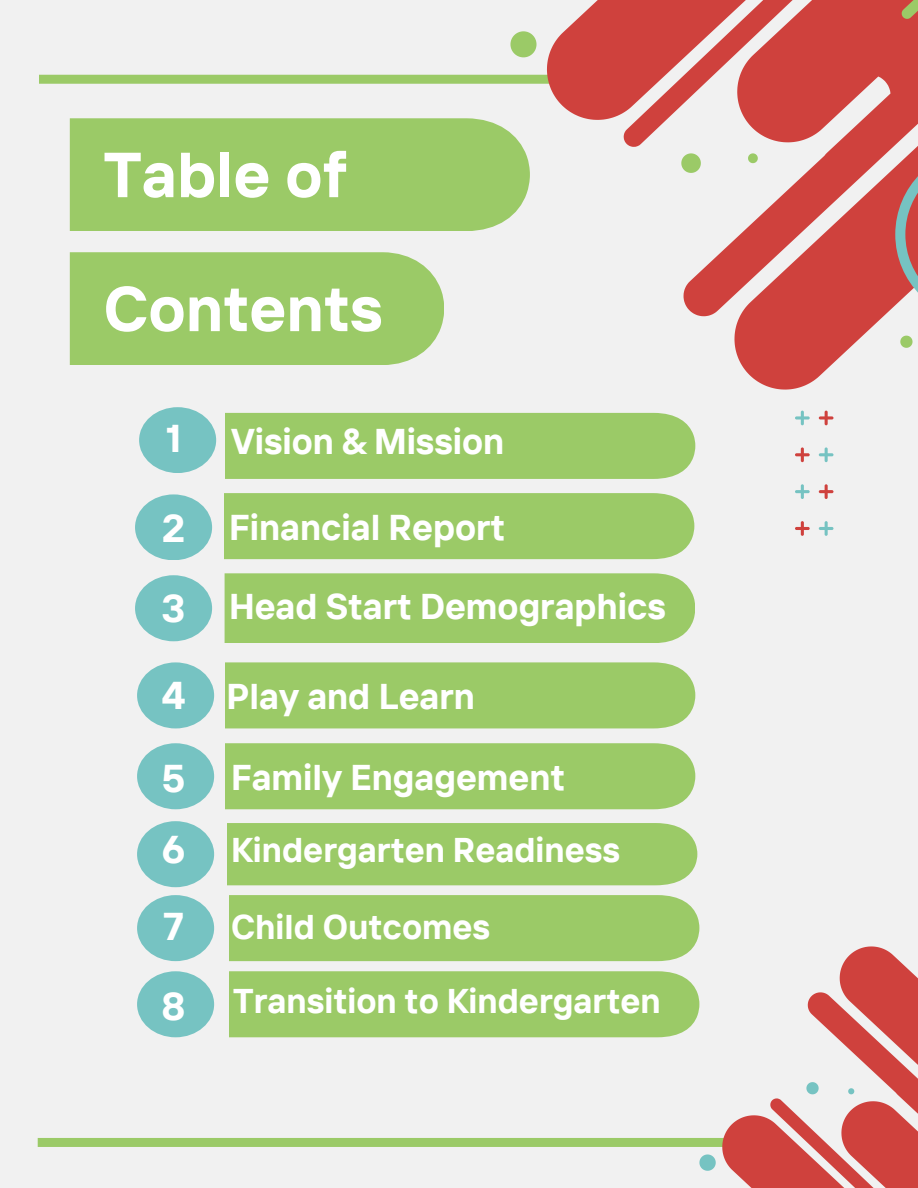
<style>
.page{position:relative;width:918px;height:1188px;background:#f1f1f1}
.page>*{position:absolute;margin:0;border:0;box-sizing:border-box;transform-origin:0 0}
.t1{font:700 63.45px "TT Interphases";color:#fff}
.t2{font:700 38.7px "TT Interphases";color:#fff}
.t3{font:700 35.85px "TT Interphases";color:#fff}
.t4{font:700 35.7px "TT Interphases";color:#fff}
.t5{font:700 34.2px "TT Interphases";color:#fff}
</style>
<div class="page">
<div style="left:70px;top:118px;width:460px;height:113px;background:#9bca67"></div>
<div style="left:39px;top:75px;width:557px;height:9px;background:#9bca67"></div>
<svg style="left:547px;top:0;width:371px;height:316px"></svg>
<svg style="left:865px;top:0;width:53px;height:19px"></svg>
<svg style="left:734px;top:87px;width:184px;height:303px;fill:#cf413d"></svg>
<svg style="left:895px;top:148px;width:23px;height:172px"></svg>
<svg style="left:510px;top:31px;width:27px;height:26px"></svg>
<svg style="left:900px;top:336px;width:13px;height:12px"></svg>
<svg style="left:681px;top:153px;width:20px;height:20px"></svg>
<svg style="left:748px;top:153px;width:10px;height:10px"></svg>
<div style="left:225px;top:413px;width:470px;height:66px;background:#9bca67"></div>
<div style="left:70px;top:252px;width:374px;height:113px;background:#9bca67"></div>
<div style="left:139px;top:407px;width:77px;height:66px;background:#76c3c2;border-radius:50%"></div>
<div style="left:224px;top:493px;width:470px;height:66px;background:#9bca67"></div>
<div style="left:135px;top:494px;width:77px;height:66px;background:#76c3c2;border-radius:50%"></div>
<div style="left:225px;top:573px;width:470px;height:70px;background:#9bca67"></div>
<div style="left:135px;top:575px;width:77px;height:66px;background:#76c3c2;border-radius:50%"></div>
<div style="left:225px;top:743px;width:470px;height:66px;background:#9bca67"></div>
<div style="left:137px;top:743px;width:77px;height:66px;background:#76c3c2;border-radius:50%"></div>
<div style="left:229px;top:895px;width:470px;height:66px;background:#9bca67"></div>
<div style="left:137px;top:895px;width:77px;height:66px;background:#76c3c2;border-radius:50%"></div>
<div style="left:227px;top:823px;width:470px;height:62px;background:#9bca67"></div>
<div style="left:137px;top:821px;width:77px;height:66px;background:#76c3c2;border-radius:50%"></div>
<div style="left:38px;top:1138px;width:708px;height:9px;background:#9bca67"></div>
<svg style="left:699px;top:1154px;width:17px;height:17px"></svg>
<svg style="left:722px;top:946px;width:196px;height:242px"></svg>
<svg style="left:795px;top:521px;width:15px;height:15px"></svg>
<svg style="left:795px;top:484px;width:15px;height:15px"></svg>
<svg style="left:795px;top:447px;width:15px;height:15px"></svg>
<svg style="left:795px;top:411px;width:15px;height:14px"></svg>
<svg style="left:819px;top:521px;width:14px;height:15px"></svg>
<svg style="left:819px;top:484px;width:14px;height:15px"></svg>
<svg style="left:819px;top:447px;width:14px;height:15px"></svg>
<svg style="left:819px;top:411px;width:14px;height:14px"></svg>
<div style="left:229px;top:971px;width:470px;height:66px;background:#9bca67"></div>
<div style="left:137px;top:971px;width:77px;height:66px;background:#76c3c2;border-radius:50%"></div>
<div style="left:225px;top:662px;width:470px;height:66px;background:#9bca67"></div>
<div style="left:137px;top:662px;width:77px;height:66px;background:#76c3c2;border-radius:50%"></div>
<p class="t1" style="left:104px;top:134px;width:245px">Table of</p>
<h1 class="t1" style="left:104px;top:268px;width:281px">Contents</h1>
<p class="t2" style="left:166px;top:414px;width:17px">1</p>
<h1 class="t4" style="left:231px;top:419px;width:275px">Vision &amp; Mission</h1>
<p class="t2" style="left:162px;top:503px;width:25px">2</p>
<p class="t3" style="left:229px;top:504px;width:278px">Financial Report</p>
<p class="t2" style="left:162px;top:583px;width:25px">3</p>
<p class="t4" style="left:229px;top:583px;width:438px">Head Start Demographics</p>
<p class="t2" style="left:162px;top:670px;width:25px">4</p>
<p class="t4" style="left:227px;top:673px;width:250px">Play and Learn</p>
<p class="t2" style="left:162px;top:753px;width:25px">5</p>
<p class="t4" style="left:231px;top:754px;width:336px">Family Engagement</p>
<p class="t2" style="left:162px;top:824px;width:25px">6</p>
<p class="t5" style="left:231px;top:828px;width:390px">Kindergarten Readiness</p>
<p class="t2" style="left:163px;top:902px;width:22px">7</p>
<p class="t5" style="left:231px;top:905px;width:261px">Child Outcomes</p>
<p class="t2" style="left:162px;top:982px;width:25px">8</p>
<p class="t5" style="left:233px;top:978px;width:429px">Transition to Kindergarten</p>
</div>
